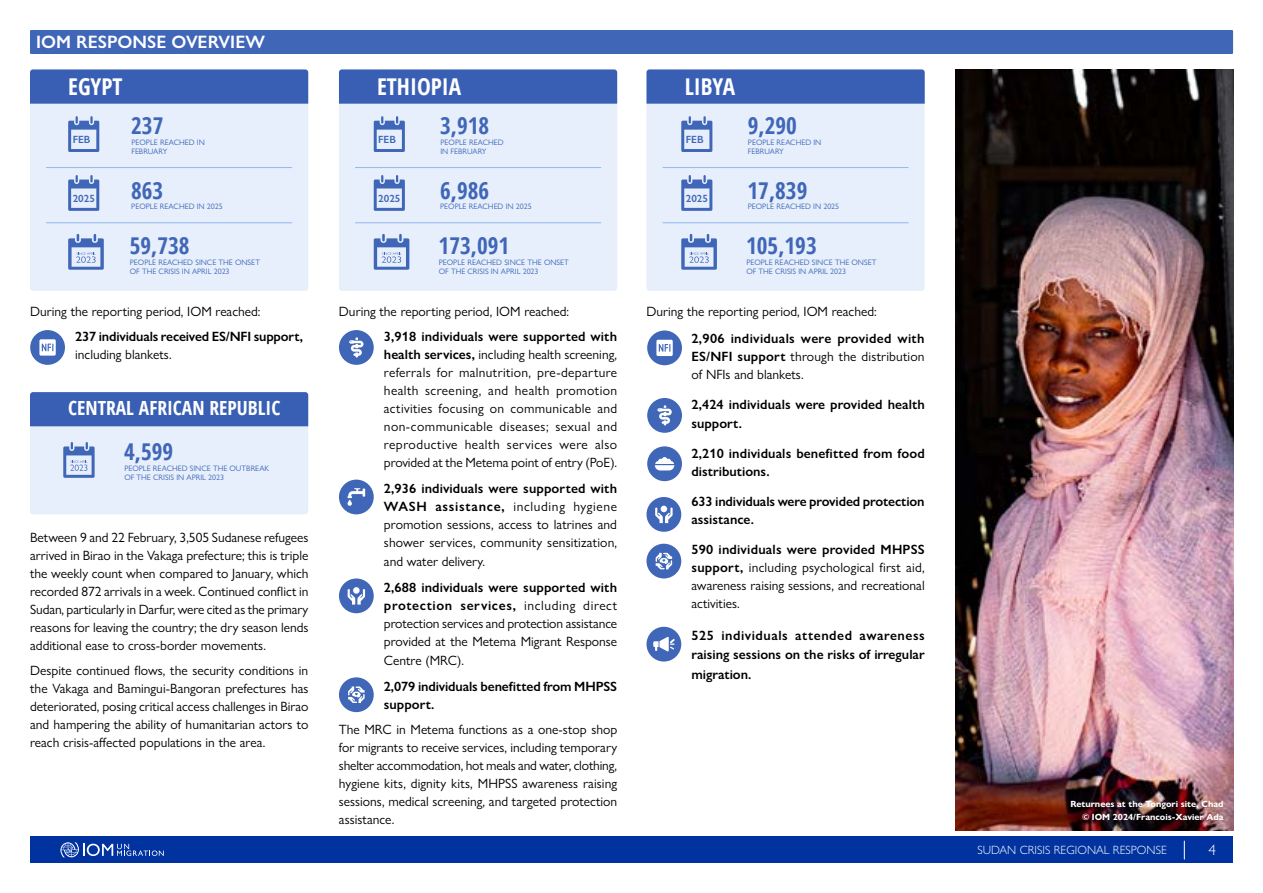
<style>
.page{position:relative;width:1263px;height:893px;background:#fff}
.page>*{position:absolute;margin:0;border:0;box-sizing:border-box;transform-origin:0 0}
.t1{font:700 condensed 23.1px "Open Sans";color:#4066b8}
.t2{font:700 condensed 23.1px "Open Sans";color:#fff}
.t3{font:700 condensed 19.5px "Open Sans";color:#fff}
.t4{font:600 18px "Gill Sans Nova";color:#fff}
.t5{font:300 15px "Gill Sans Nova";color:#fff}
.t6{font:13.5px/18px "Gill Sans Nova";color:#000;text-align:justify}
.t7{font:600 13.5px/18px "Gill Sans Nova";color:#000}
.t8{font:300 12px "Gill Sans Nova";color:#fff}
.t9{font:600 10.5px "Gill Sans Nova";color:#4066b8}
.t10{font:700 9px/13.5px "Gill Sans Nova";color:#fff;text-align:right}
.t11{font:7.95px/9.4px "Gill Sans Nova";color:#4066b8}
.s1{font-weight:600}
.s2{font-weight:400}
</style>
<div class="page">
<div style="left:30px;top:837px;width:1203px;height:26px;background:#0033a0"></div>
<svg style="left:1184px;top:841px;width:1px;height:18px"></svg>
<svg style="left:60px;top:842px;width:104px;height:15px"></svg>
<div style="left:30px;top:30px;width:1203px;height:24px;background:#4066b8"></div>
<div style="left:646px;top:69px;width:279px;height:222px;background:#e6effb;border-radius:3px"></div>
<div style="left:646px;top:69px;width:279px;height:35px;background:#395fb5"></div>
<hr style="left:663px;top:167px;width:246px;height:1px;background:#5b92e5">
<hr style="left:663px;top:222px;width:246px;height:1px;background:#5b92e5">
<div style="left:647px;top:398px;width:35px;height:35px;background:#4066b8;border-radius:50%"></div>
<svg style="left:657px;top:405px;width:15px;height:20px"></svg>
<div style="left:647px;top:446px;width:35px;height:35px;background:#4066b8;border-radius:50%"></div>
<svg style="left:655px;top:457px;width:19px;height:13px"></svg>
<div style="left:646px;top:544px;width:35px;height:34px;background:#4066b8;border-radius:50%"></div>
<svg style="left:656px;top:553px;width:16px;height:16px"></svg>
<img style="left:955px;top:69px;width:279px;height:761px">
<div style="left:646px;top:497px;width:35px;height:35px;background:#4066b8;border-radius:50%"></div>
<svg style="left:655px;top:506px;width:18px;height:17px"></svg>
<div style="left:339px;top:69px;width:278px;height:222px;background:#e6effb;border-radius:3px"></div>
<div style="left:339px;top:69px;width:278px;height:35px;background:#395fb5"></div>
<hr style="left:355px;top:167px;width:246px;height:1px;background:#5b92e5">
<hr style="left:355px;top:222px;width:246px;height:1px;background:#5b92e5">
<div style="left:339px;top:330px;width:35px;height:35px;background:#4066b8;border-radius:50%"></div>
<svg style="left:349px;top:337px;width:14px;height:21px"></svg>
<div style="left:339px;top:677px;width:35px;height:35px;background:#4066b8;border-radius:50%"></div>
<svg style="left:348px;top:686px;width:17px;height:17px"></svg>
<div style="left:646px;top:627px;width:35px;height:35px;background:#4066b8;border-radius:50%"></div>
<svg style="left:653px;top:637px;width:22px;height:15px"></svg>
<div style="left:339px;top:480px;width:35px;height:34px;background:#4066b8;border-radius:50%"></div>
<svg style="left:347px;top:488px;width:18px;height:18px"></svg>
<div style="left:339px;top:578px;width:35px;height:35px;background:#4066b8;border-radius:50%"></div>
<svg style="left:348px;top:589px;width:17px;height:16px"></svg>
<div style="left:353px;top:587px;width:7px;height:7px;background:#fff;border-radius:50%"></div>
<div style="left:647px;top:330px;width:35px;height:35px;background:#4066b8;border-radius:50%"></div>
<svg style="left:656px;top:340px;width:17px;height:16px"></svg>
<div style="left:30px;top:69px;width:278px;height:222px;background:#e6effb;border-radius:3px"></div>
<div style="left:30px;top:69px;width:278px;height:35px;background:#395fb5"></div>
<hr style="left:46px;top:167px;width:246px;height:1px;background:#5b92e5">
<hr style="left:46px;top:222px;width:246px;height:1px;background:#5b92e5">
<div style="left:30px;top:392px;width:278px;height:122px;background:#e6effb;border-radius:3px"></div>
<div style="left:30px;top:392px;width:278px;height:34px;background:#395fb5"></div>
<svg style="left:63px;top:442px;width:32px;height:36px"></svg>
<svg style="left:68px;top:234px;width:36px;height:36px"></svg>
<svg style="left:68px;top:175px;width:31px;height:36px"></svg>
<svg style="left:68px;top:116px;width:31px;height:36px"></svg>
<div style="left:30px;top:330px;width:35px;height:35px;background:#4066b8;border-radius:50%"></div>
<svg style="left:39px;top:339px;width:17px;height:17px"></svg>
<svg style="left:374px;top:234px;width:35px;height:36px"></svg>
<svg style="left:374px;top:175px;width:31px;height:36px"></svg>
<svg style="left:374px;top:116px;width:31px;height:36px"></svg>
<svg style="left:681px;top:234px;width:36px;height:36px"></svg>
<svg style="left:681px;top:175px;width:31px;height:36px"></svg>
<svg style="left:681px;top:116px;width:31px;height:36px"></svg>
<h3 class="t4" style="left:36px;top:30px;width:230px">IOM RESPONSE OVERVIEW</h3>
<h1 class="t2" style="left:68px;top:71px;width:56px">EGYPT</h1>
<p class="t9" style="left:73px;top:133px;width:19px">FEB</p>
<p class="t9" style="left:73px;top:192px;width:24px">2025</p>
<h1 class="t1" style="left:131px;top:109px;width:34px">237</h1>
<p class="t11" style="left:131px;top:137px;width:75px">PEOPLE REACHED IN<br>FEBRUARY</p>
<h1 class="t1" style="left:131px;top:174px;width:34px">863</h1>
<p class="t11" style="left:131px;top:202px;width:93px">PEOPLE REACHED IN 2025</p>
<h1 class="t1" style="left:130px;top:229px;width:61px">59,738</h1>
<p class="t11" style="left:130px;top:257px;width:132px">PEOPLE REACHED SINCE THE ONSET<br>OF THE CRISIS IN APRIL 2023</p>
<p class="t6" style="left:30px;top:302px;width:232px">During the reporting period, IOM reached:</p>
<p class="t7" style="left:75px;top:327px;width:229px">237 individuals received ES/NFI support,</p>
<p class="t6" style="left:75px;top:345px;width:98px">including blankets.</p>
<h2 class="t3" style="left:68px;top:395px;width:214px">CENTRAL AFRICAN REPUBLIC</h2>
<h1 class="t1" style="left:124px;top:435px;width:51px">4,599</h1>
<p class="t11" style="left:124px;top:463px;width:147px">PEOPLE REACHED SINCE THE OUTBREAK<br>OF THE CRISIS IN APRIL 2023</p>
<p class="t6" style="left:30px;top:528px;width:280px">Between 9 and 22 February, 3,505 Sudanese refugees arrived in Birao in the Vakaga prefecture; this is triple the weekly count when compared to January, which recorded 872 arrivals in a week. Continued conflict in Sudan, particularly in Darfur, were cited as the primary reasons for leaving the country; the dry season lends additional ease to cross-border movements.</p>
<p class="t6" style="left:30px;top:661px;width:280px">Despite continued flows, the security conditions in the Vakaga and Bamingui-Bangoran prefectures has deteriorated, posing critical access challenges in Birao and hampering the ability of humanitarian actors to reach crisis-affected populations in the area.</p>
<h1 class="t2" style="left:377px;top:71px;width:86px">ETHIOPIA</h1>
<h1 class="t2" style="left:685px;top:71px;width:52px">LIBYA</h1>
<p class="t9" style="left:378px;top:133px;width:19px">FEB</p>
<p class="t9" style="left:378px;top:192px;width:24px">2025</p>
<h1 class="t1" style="left:440px;top:109px;width:51px">3,918</h1>
<p class="t11" style="left:440px;top:137px;width:65px">PEOPLE REACHED<br>IN FEBRUARY</p>
<h1 class="t1" style="left:440px;top:174px;width:51px">6,986</h1>
<p class="t11" style="left:440px;top:202px;width:93px">PEOPLE REACHED IN 2025</p>
<h1 class="t1" style="left:439px;top:229px;width:72px">173,091</h1>
<p class="t11" style="left:439px;top:257px;width:132px">PEOPLE REACHED SINCE THE ONSET<br>OF THE CRISIS IN APRIL 2023</p>
<p class="t9" style="left:686px;top:133px;width:19px">FEB</p>
<p class="t9" style="left:686px;top:192px;width:24px">2025</p>
<h1 class="t1" style="left:748px;top:109px;width:51px">9,290</h1>
<p class="t11" style="left:748px;top:137px;width:75px">PEOPLE REACHED IN<br>FEBRUARY</p>
<h1 class="t1" style="left:747px;top:174px;width:61px">17,839</h1>
<p class="t11" style="left:748px;top:202px;width:93px">PEOPLE REACHED IN 2025</p>
<h1 class="t1" style="left:746px;top:229px;width:72px">105,193</h1>
<p class="t11" style="left:746px;top:257px;width:132px">PEOPLE REACHED SINCE THE ONSET<br>OF THE CRISIS IN APRIL 2023</p>
<p class="t6" style="left:339px;top:302px;width:232px">During the reporting period, IOM reached:</p>
<p class="t6" style="left:384px;top:327px;width:235px"><span class="s1">3,918 individuals were supported with health services,</span> including health screening, referrals for malnutrition, pre-departure health screening, and health promotion activities focusing on communicable and non-communicable diseases; sexual and reproductive health services were also provided at the Metema point of entry (PoE).</p>
<p class="t6" style="left:384px;top:479px;width:235px"><span class="s1">2,936 individuals were supported with WASH assistance,</span> including hygiene promotion sessions, access to latrines and shower services, community sensitization,</p>
<p class="t6" style="left:384px;top:552px;width:103px">and water delivery.</p>
<p class="t6" style="left:384px;top:578px;width:235px"><span class="s1">2,688 individuals were supported with protection services,</span> including direct protection services and protection assistance provided at the Metema Migrant Response</p>
<p class="t6" style="left:384px;top:651px;width:82px">Centre (MRC).</p>
<p class="t7" style="left:384px;top:677px;width:235px">2,079 individuals benefitted from MHPSS support.</p>
<p class="t6" style="left:339px;top:720px;width:280px">The MRC in Metema functions as a one-stop shop for migrants to receive services, including temporary shelter accommodation, hot meals and water, clothing, hygiene kits, dignity kits, MHPSS awareness raising sessions, medical screening, and targeted protection assistance.</p>
<p class="t6" style="left:646px;top:302px;width:232px">During the reporting period, IOM reached:</p>
<p class="t7" style="left:691px;top:329px;width:235px;text-align:justify">2,906 individuals were provided with ES/NFI support <span class="s2">through the distribution of NFIs and blankets.</span></p>
<p class="t7" style="left:691px;top:394px;width:235px;line-height:19.5px">2,424 individuals were provided health support.</p>
<p class="t7" style="left:691px;top:444px;width:235px">2,210 individuals benefitted from food distributions.</p>
<p class="t7" style="left:691px;top:492px;width:235px">633 individuals were provided protection assistance.</p>
<p class="t6" style="left:691px;top:540px;width:235px"><span class="s1">590 individuals were provided MHPSS support,</span> including psychological first aid, awareness raising sessions, and recreational activities.</p>
<p class="t7" style="left:691px;top:625px;width:235px;line-height:19.5px;text-align:justify">525 individuals attended awareness raising sessions on the risks of irregular migration.</p>
<p class="t10" style="left:1070px;top:797px;width:154px">Returnees at the Tongori site, Chad © IOM 2024/Francois-Xavier Ada</p>
<p class="t8" style="left:977px;top:843px;width:191px">SUDAN CRISIS REGIONAL RESPONSE</p>
<p class="t5" style="left:1209px;top:841px;width:9px">4</p>
</div>
